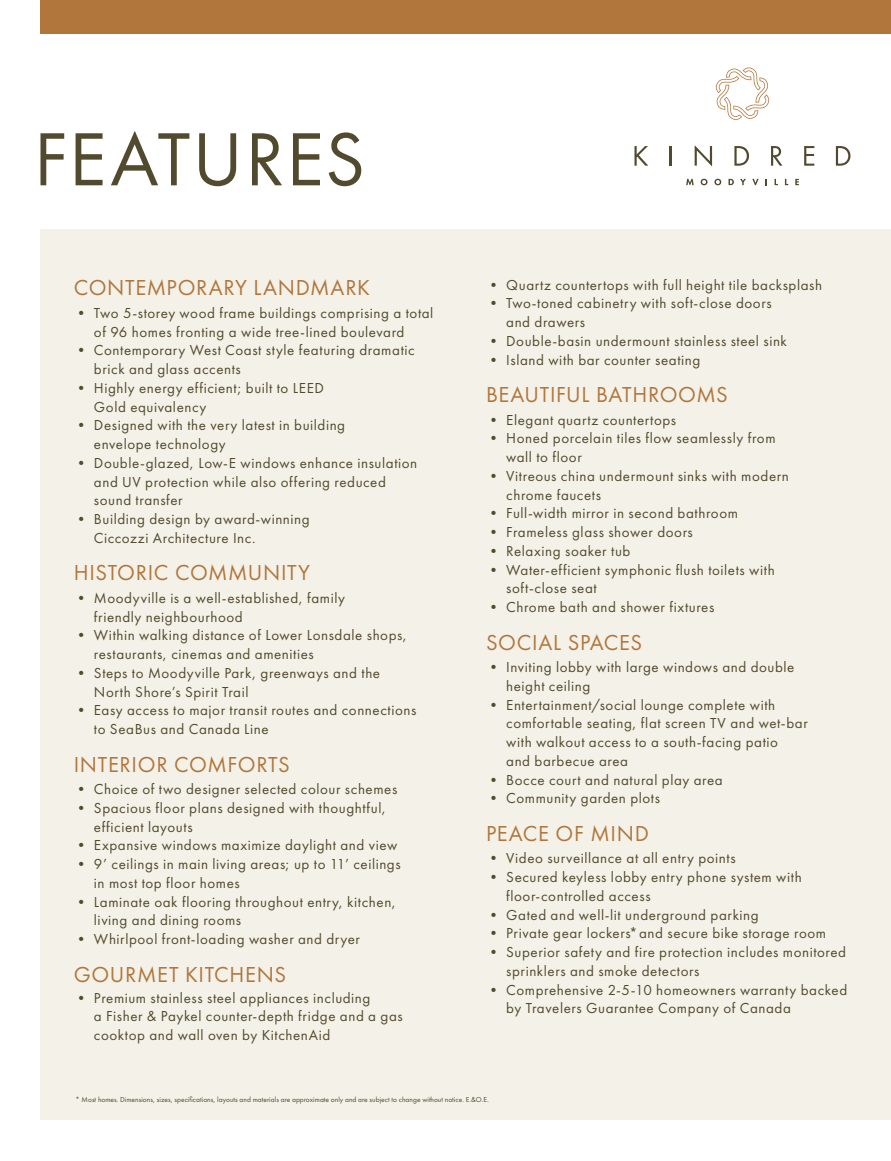
<style>
.page{position:relative;width:891px;height:1161px;background:#fff}
.page>*{position:absolute;margin:0;border:0;box-sizing:border-box;transform-origin:0 0}
.t1{font:78px "Futura PT";letter-spacing:.025em;color:#524a2e}
.t2{font:22.5px "Futura PT";letter-spacing:.03em;color:#b0763c}
.t3{font:15px/18.8px "Futura PT";letter-spacing:.04em;color:#524a2e}
.t4{font:7.5px "Futura PT";color:#524a2e}
</style>
<div class="page">
<div style="left:40px;top:230px;width:851px;height:890px;background:#f4f1e8"></div>
<div style="left:40px;top:0;width:851px;height:34px;background:#b0763c"></div>
<svg style="left:716px;top:67px;width:53px;height:53px"></svg>
<svg style="left:634px;top:146px;width:14px;height:20px"></svg>
<hr style="left:669px;top:146px;width:2px;height:20px;background:#524a2e">
<svg style="left:695px;top:145px;width:17px;height:22px"></svg>
<svg style="left:734px;top:146px;width:15px;height:20px"></svg>
<svg style="left:771px;top:146px;width:11px;height:20px"></svg>
<svg style="left:804px;top:146px;width:10px;height:20px"></svg>
<svg style="left:836px;top:146px;width:14px;height:20px"></svg>
<svg style="left:686px;top:179px;width:8px;height:6px"></svg>
<svg style="left:701px;top:179px;width:7px;height:6px"></svg>
<svg style="left:714px;top:179px;width:7px;height:6px"></svg>
<svg style="left:729px;top:179px;width:5px;height:6px"></svg>
<svg style="left:740px;top:179px;width:6px;height:6px"></svg>
<svg style="left:752px;top:179px;width:7px;height:6px"></svg>
<svg style="left:785px;top:179px;width:3px;height:6px"></svg>
<svg style="left:795px;top:179px;width:4px;height:6px"></svg>
<h1 class="t1" style="left:34px;top:113px;width:333px">FEATURES</h1>
<h2 class="t2" style="left:74px;top:274px;width:298px">CONTEMPORARY LANDMARK</h2>
<p class="t3" style="left:74px;top:303px;width:361px;text-align:center">• Two 5-storey wood frame buildings comprising a total of 96 homes fronting a wide tree-lined boulevard</p>
<p class="t3" style="left:94px;top:341px;width:322px;text-indent:-20px">• Contemporary West Coast style featuring dramatic brick and glass accents</p>
<p class="t3" style="left:94px;top:378px;width:232px;text-indent:-20px">• Highly energy efficient; built to LEED<br>Gold equivalency</p>
<p class="t3" style="left:94px;top:416px;width:253px;text-indent:-20px">• Designed with the very latest in building envelope technology</p>
<p class="t3" style="left:94px;top:453px;width:325px;text-indent:-20px">• Double-glazed, Low-E windows enhance insulation and UV protection while also offering reduced sound transfer</p>
<p class="t3" style="left:94px;top:510px;width:217px;text-indent:-20px">• Building design by award-winning<br>Ciccozzi Architecture Inc.</p>
<h2 class="t2" style="left:74px;top:559px;width:238px">HISTORIC COMMUNITY</h2>
<p class="t3" style="left:94px;top:588px;width:253px;text-indent:-20px">• Moodyville is a well-established, family friendly neighbourhood</p>
<p class="t3" style="left:94px;top:626px;width:315px;text-indent:-20px">• Within walking distance of Lower Lonsdale shops, restaurants, cinemas and amenities</p>
<p class="t3" style="left:94px;top:663px;width:288px;text-indent:-20px">• Steps to Moodyville Park, greenways and the<br>North Shore’s Spirit Trail</p>
<p class="t3" style="left:94px;top:701px;width:324px;text-indent:-20px">• Easy access to major transit routes and connections to SeaBus and Canada Line</p>
<h2 class="t2" style="left:74px;top:751px;width:218px">INTERIOR COMFORTS</h2>
<p class="t3" style="left:74px;top:780px;width:325px">• Choice of two designer selected colour schemes</p>
<p class="t3" style="left:94px;top:798px;width:294px;text-indent:-20px">• Spacious floor plans designed with thoughtful, efficient layouts</p>
<p class="t3" style="left:74px;top:836px;width:325px">• Expansive windows maximize daylight and view</p>
<p class="t3" style="left:94px;top:855px;width:308px;text-indent:-20px">• 9’ ceilings in main living areas; up to 11’ ceilings in most top floor homes</p>
<p class="t3" style="left:94px;top:892px;width:303px;text-indent:-20px">• Laminate oak flooring throughout entry, kitchen, living and dining rooms</p>
<p class="t3" style="left:74px;top:930px;width:288px">• Whirlpool front-loading washer and dryer</p>
<h2 class="t2" style="left:74px;top:961px;width:214px">GOURMET KITCHENS</h2>
<p class="t3" style="left:94px;top:988px;width:310px;text-indent:-20px">• Premium stainless steel appliances including<br>a Fisher &amp; Paykel counter-depth fridge and a gas cooktop and wall oven by KitchenAid</p>
<p class="t3" style="left:486px;top:275px;width:338px">• Quartz countertops with full height tile backsplash</p>
<p class="t3" style="left:506px;top:294px;width:267px;text-indent:-20px">• Two-toned cabinetry with soft-close doors and drawers</p>
<p class="t3" style="left:486px;top:331px;width:302px">• Double-basin undermount stainless steel sink</p>
<p class="t3" style="left:486px;top:350px;width:216px">• Island with bar counter seating</p>
<h2 class="t2" style="left:486px;top:381px;width:243px">BEAUTIFUL BATHROOMS</h2>
<p class="t3" style="left:486px;top:410px;width:192px">• Elegant quartz countertops</p>
<p class="t3" style="left:506px;top:429px;width:271px;text-indent:-20px">• Honed porcelain tiles flow seamlessly from wall to floor</p>
<p class="t3" style="left:506px;top:466px;width:284px;text-indent:-20px">• Vitreous china undermount sinks with modern chrome faucets</p>
<p class="t3" style="left:486px;top:504px;width:254px">• Full-width mirror in second bathroom</p>
<p class="t3" style="left:486px;top:523px;width:208px">• Frameless glass shower doors</p>
<p class="t3" style="left:486px;top:541px;width:146px">• Relaxing soaker tub</p>
<p class="t3" style="left:506px;top:560px;width:270px;text-indent:-20px">• Water-efficient symphonic flush toilets with soft-close seat</p>
<p class="t3" style="left:486px;top:598px;width:230px">• Chrome bath and shower fixtures</p>
<h2 class="t2" style="left:486px;top:629px;width:158px">SOCIAL SPACES</h2>
<p class="t3" style="left:506px;top:658px;width:290px;text-indent:-20px">• Inviting lobby with large windows and double height ceiling</p>
<p class="t3" style="left:506px;top:695px;width:303px;text-indent:-20px">• Entertainment/social lounge complete with comfortable seating, flat screen TV and wet-bar with walkout access to a south-facing patio<br>and barbecue area</p>
<p class="t3" style="left:486px;top:770px;width:238px">• Bocce court and natural play area</p>
<p class="t3" style="left:486px;top:789px;width:176px">• Community garden plots</p>
<h2 class="t2" style="left:486px;top:820px;width:165px">PEACE OF MIND</h2>
<p class="t3" style="left:486px;top:849px;width:251px">• Video surveillance at all entry points</p>
<p class="t3" style="left:506px;top:868px;width:297px;text-indent:-20px">• Secured keyless lobby entry phone system with floor-controlled access</p>
<p class="t3" style="left:486px;top:905px;width:274px">• Gated and well-lit underground parking</p>
<p class="t3" style="left:486px;top:924px;width:342px">• Private gear lockers* and secure bike storage room</p>
<p class="t3" style="left:506px;top:943px;width:341px;text-indent:-20px">• Superior safety and fire protection includes monitored sprinklers and smoke detectors</p>
<p class="t3" style="left:506px;top:980px;width:343px;text-indent:-20px">• Comprehensive 2-5-10 homeowners warranty backed by Travelers Guarantee Company of Canada</p>
<p class="t4" style="left:76px;top:1096px;width:415px">* Most homes. Dimensions, sizes, specifications, layouts and materials are approximate only and are subject to change without notice. E.&amp;O.E.</p>
</div>
